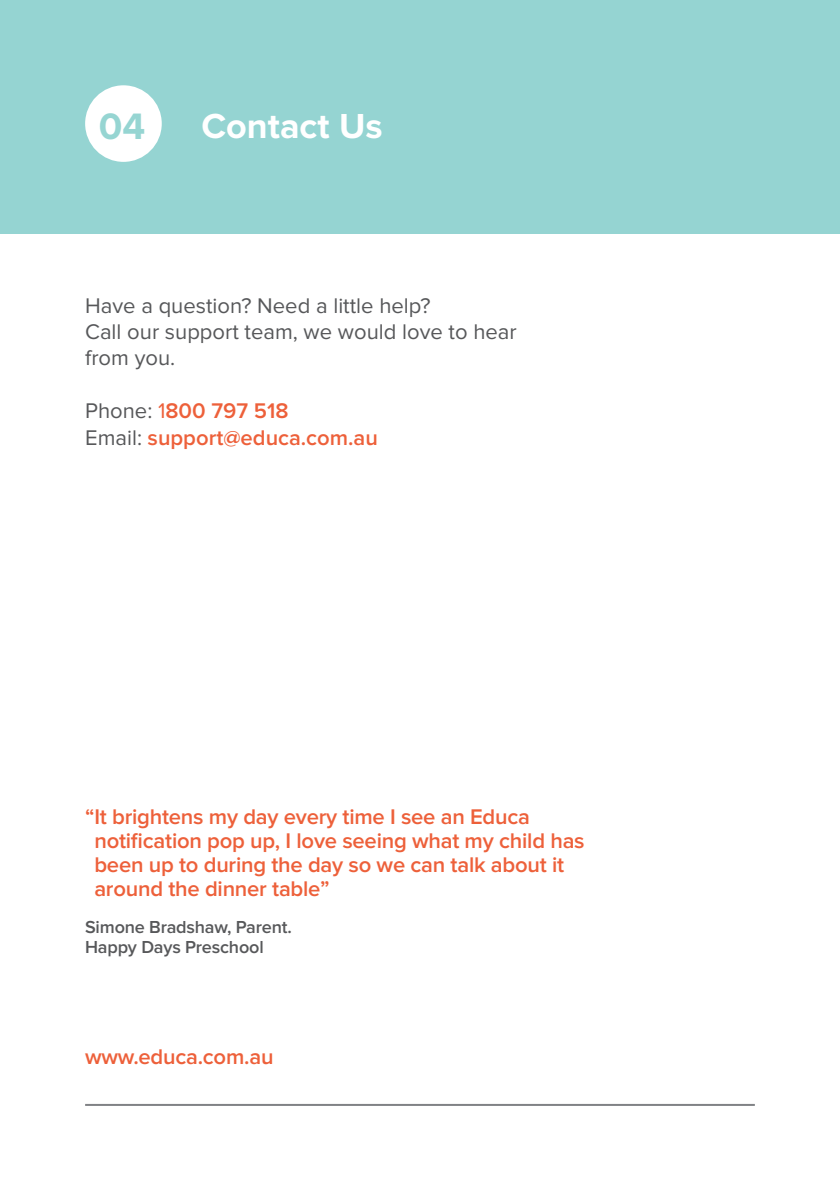
<style>
.page{position:relative;width:840px;height:1191px;background:#fff}
.page>*{position:absolute;margin:0;border:0;box-sizing:border-box;transform-origin:0 0}
.t1{font:700 38.2px "Proxima Nova";color:#96d5d2}
.t2{font:700 36px "Proxima Nova";color:#fff}
.t3{font:600 22px/24px "Proxima Nova";letter-spacing:-.01em;color:#ed603a}
.t4{font:22px/26.4px "Proxima Nova";color:#57585a}
.t5{font:600 18px/20px "Proxima Nova";letter-spacing:-.01em;color:#57585a}
.s1{font-weight:400;color:#57585a}
.s2{font-weight:400}
</style>
<div class="page">
<hr style="left:85px;top:1104px;width:669px;height:2px;background:#808285">
<div style="left:0;top:0;width:839px;height:234px;background:#95d4d2"></div>
<div style="left:85px;top:85px;width:77px;height:77px;background:#fff;border-radius:50%"></div>
<p class="t1" style="left:99px;top:108px;width:48px">04</p>
<p class="t2" style="left:201px;top:109px;width:182px">Contact Us</p>
<p class="t4" style="left:85px;top:293px;width:347px">Have a question? Need a little help?</p>
<p class="t4" style="left:85px;top:319px;width:433px">Call our support team, we would love to hear from you.</p>
<p class="t3" style="left:85px;top:400px;width:205px"><span class="s1">Phone:</span> <span class="s2">1</span>800 797 518</p>
<p class="t3" style="left:85px;top:426px;width:294px"><span class="s1">Email:</span> support@educa.com.au</p>
<p class="t3" style="left:94px;top:805px;width:491px;text-indent:-9px">“It brightens my day every time I see an Educa notification pop up, I love seeing what my child has been up to during the day so we can talk about it around the dinner table”</p>
<p class="t5" style="left:85px;top:917px;width:208px">Simone Bradshaw, Parent.<br>Happy Days Preschool</p>
<p class="t3" style="left:85px;top:1045px;width:190px">www.educa.com.au</p>
</div>
